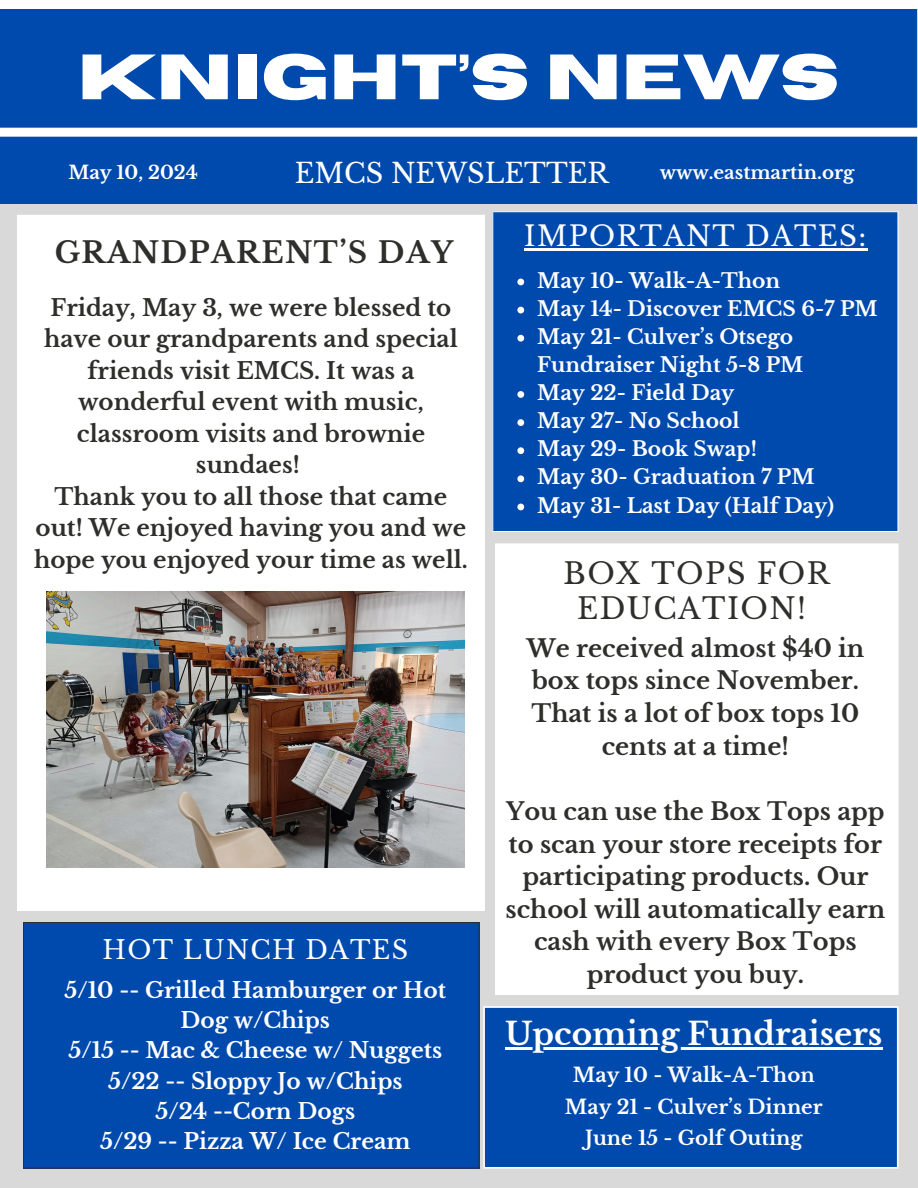
<style>
.page{position:relative;width:918px;height:1188px;background:#d9d9d9}
.page>*{position:absolute;margin:0;border:0;box-sizing:border-box;transform-origin:0 0}
.t1{font:700 63.9px "Horizon";color:#fff}
.t2{font:700 31.05px "Libre Baskerville";color:#fff}
.t3{font:29.1px/34.8px "Libre Baskerville";letter-spacing:.05em;color:#2e2e2a;text-align:center}
.t4{font:700 29.1px "Libre Baskerville";letter-spacing:.05em;color:#2e2e2a}
.t5{font:27.75px "Libre Baskerville";letter-spacing:.05em;color:#fff}
.t6{font:27.15px "Libre Baskerville";color:#fff}
.t7{font:25.5px "Libre Baskerville";letter-spacing:.05em;color:#fff}
.t8{font:700 24px/32.7px "Libre Baskerville";color:#2e2e2a;text-align:center}
.t9{font:700 22.95px/31.5px "Libre Baskerville";color:#2e2e2a;text-align:center}
.t10{font:700 21.75px/30.3px "Libre Baskerville";color:#fff;text-align:center}
.t11{font:700 20.25px/28.2px "Libre Baskerville";color:#fff}
.t12{font:700 19.65px "Libre Baskerville";color:#fff}
.t13{font:700 18.3px "Libre Baskerville";color:#fff}
</style>
<div class="page">
<div style="left:0;top:0;width:917px;height:204px;background:#004aad"></div>
<div style="left:492px;top:211px;width:407px;height:321px;background:#004aad"></div>
<div style="left:17px;top:215px;width:468px;height:696px;background:#fff"></div>
<div style="left:483px;top:1006px;width:416px;height:163px;background:#004aad"></div>
<div style="left:0;top:128px;width:918px;height:9px;background:#fff"></div>
<div style="left:0;top:0;width:918px;height:9px;background:#fff"></div>
<div style="left:495px;top:543px;width:404px;height:452px;background:#fff"></div>
<div style="left:23px;top:922px;width:457px;height:247px;background:#004aad"></div>
<img style="left:47px;top:592px;width:417px;height:275px">
<hr style="left:524px;top:248px;width:344px;height:2px;background:#fff">
<svg style="left:517px;top:279px;width:7px;height:6px"></svg>
<svg style="left:517px;top:307px;width:7px;height:6px"></svg>
<svg style="left:517px;top:335px;width:7px;height:7px"></svg>
<svg style="left:517px;top:391px;width:7px;height:7px"></svg>
<svg style="left:517px;top:419px;width:7px;height:7px"></svg>
<svg style="left:517px;top:447px;width:7px;height:7px"></svg>
<svg style="left:517px;top:475px;width:7px;height:7px"></svg>
<svg style="left:517px;top:504px;width:7px;height:6px"></svg>
<hr style="left:505px;top:1047px;width:377px;height:3px;background:#fff">
<p class="t1" style="left:78px;top:46px;width:763px">KNIGHT’S NEWS</p>
<h5 class="t13" style="left:68px;top:162px;width:131px">May 10, 2024</h5>
<h3 class="t6" style="left:295px;top:156px;width:316px">EMCS NEWSLETTER</h3>
<h5 class="t13" style="left:660px;top:162px;width:196px">www.eastmartin.org</h5>
<p class="t4" style="left:55px;top:235px;width:400px">GRANDPARENT’S DAY</p>
<h2 class="t9" style="left:34px;top:292px;width:435px">Friday, May 3, we were blessed to have our grandparents and special friends visit EMCS. It was a wonderful event with music, classroom visits and brownie sundaes!<br>Thank you to all those that came out! We enjoyed having you and we hope you enjoyed your time as well.</h2>
<p class="t7" style="left:103px;top:934px;width:307px">HOT LUNCH DATES</p>
<p class="t10" style="left:65px;top:975px;width:383px">5/10 -- Grilled Hamburger or Hot<br>Dog w/Chips<br>5/15 -- Mac &amp; Cheese w/ Nuggets<br>5/22 -- Sloppy Jo w/Chips<br>5/24 --Corn Dogs<br>5/29 -- Pizza W/ Ice Cream</p>
<p class="t5" style="left:524px;top:219px;width:344px">IMPORTANT DATES:</p>
<h3 class="t11" style="left:537px;top:266px;width:245px">May 10- Walk-A-Thon</h3>
<p class="t11" style="left:537px;top:295px;width:342px">May 14- Discover EMCS 6-7 PM</p>
<p class="t11" style="left:537px;top:323px;width:268px">May 21- Culver’s Otsego<br>Fundraiser Night 5-8 PM</p>
<p class="t11" style="left:537px;top:379px;width:199px">May 22- Field Day</p>
<p class="t11" style="left:537px;top:407px;width:204px">May 27- No School</p>
<p class="t11" style="left:537px;top:435px;width:221px">May 29- Book Swap!</p>
<p class="t11" style="left:537px;top:463px;width:279px">May 30- Graduation 7 PM</p>
<p class="t11" style="left:537px;top:491px;width:299px">May 31- Last Day (Half Day)</p>
<h3 class="t3" style="left:564px;top:556px;width:268px">BOX TOPS FOR<br>EDUCATION!</h3>
<h1 class="t3" style="left:680px;top:607px;width:134px">SPRING</h1>
<p class="t3" style="left:661px;top:641px;width:183px">PROGRAM</p>
<p class="t8" style="left:526px;top:632px;width:339px">We received almost $40 in box tops since November.<br>That is a lot of box tops 10 cents at a time!</p>
<p class="t8" style="left:505px;top:795px;width:381px">You can use the Box Tops app to scan your store receipts for participating products. Our school will automatically earn cash with every Box Tops product you buy.</p>
<h6 class="t2" style="left:505px;top:1015px;width:379px">Upcoming Fundraisers</h6>
<p class="t12" style="left:573px;top:1063px;width:243px">May 10 - Walk-A-Thon</p>
<h4 class="t12" style="left:565px;top:1095px;width:259px">May 21 - Culver’s Dinner</h4>
<h6 class="t12" style="left:585px;top:1126px;width:219px">June 15 - Golf Outing</h6>
</div>
